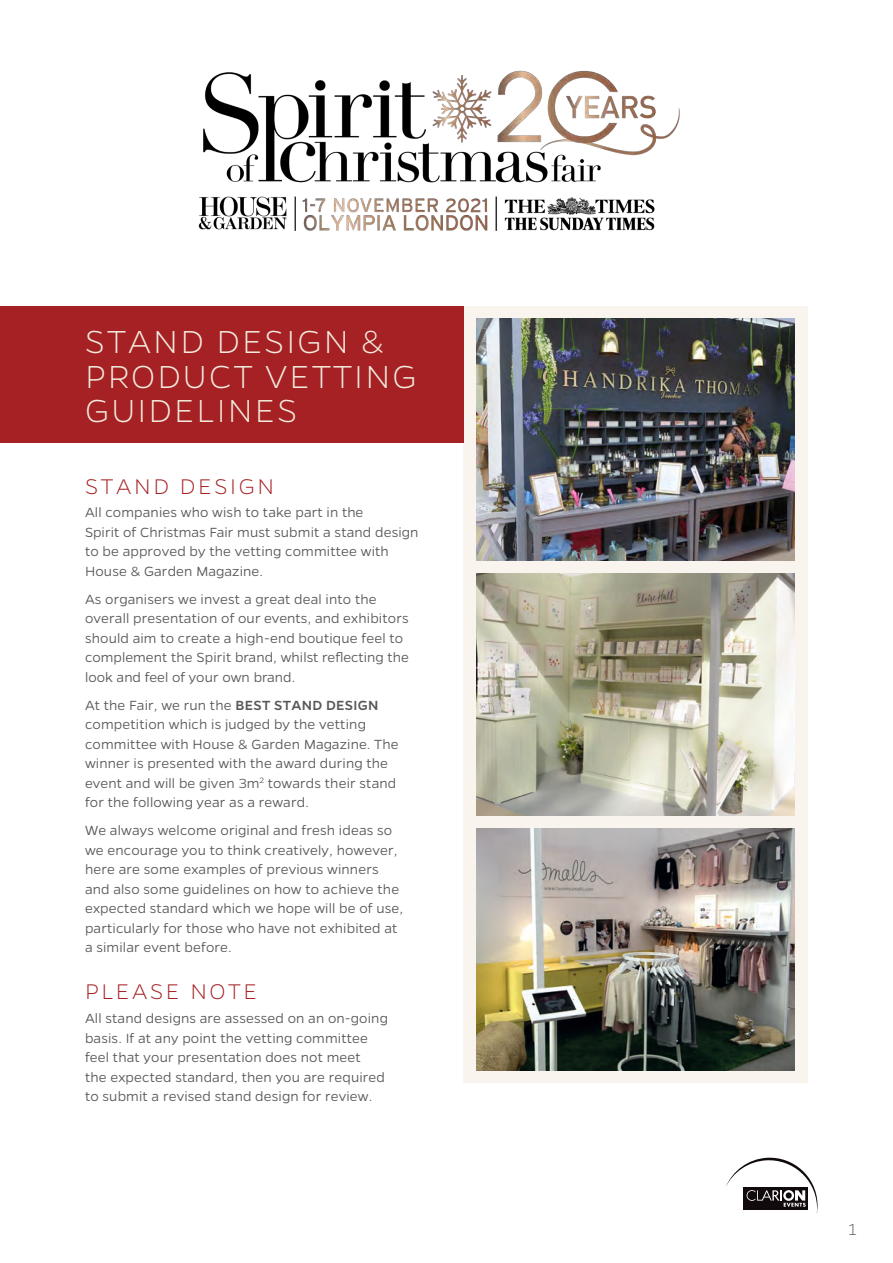
<style>
.page{position:relative;width:893px;height:1263px;background:#fff}
.page>*{position:absolute;margin:0;border:0;box-sizing:border-box;transform-origin:0 0}
.Big_Body_Copy{font:200 36px/34.5px "Gentona";letter-spacing:.06em;color:#f2ebdd}
.t1{font:200 24px "Gentona";letter-spacing:.11em;color:#a52124}
.t2{font:200 18px "Gentona";color:#585857}
.body{font:300 15px/19.5px "Gentona";letter-spacing:.01em;color:#585857}
.s1{font-weight:500}
</style>
<div class="page">
<div style="left:463px;top:306px;width:345px;height:776px;background:#f9f5ee"></div>
<img style="left:477px;top:318px;width:318px;height:242px">
<svg style="left:726px;top:1158px;width:91px;height:56px"></svg>
<img style="left:477px;top:573px;width:318px;height:242px">
<img style="left:477px;top:828px;width:318px;height:243px">
<div style="left:0;top:306px;width:463px;height:136px;background:#a52124"></div>
<img style="left:198px;top:70px;width:482px;height:161px">
<p class="Big_Body_Copy" style="left:85px;top:324px;width:333px">STAND DESIGN &amp;<br>PRODUCT VETTING<br>GUIDELINES</p>
<p class="t1" style="left:85px;top:473px;width:190px">STAND DESIGN</p>
<p class="body" style="left:85px;top:503px;width:335px">All companies who wish to take part in the<br>Spirit of Christmas Fair must submit a stand design to be approved by the vetting committee with House &amp; Garden Magazine.</p>
<p class="body" style="left:85px;top:589px;width:325px">As organisers we invest a great deal into the overall presentation of our events, and exhibitors should aim to create a high-end boutique feel to complement the Spirit brand, whilst reflecting the look and feel of your own brand.</p>
<p class="body" style="left:85px;top:695px;width:315px">At the Fair, we run the <span class="s1">BEST STAND DESIGN </span>competition which is judged by the vetting committee with House &amp; Garden Magazine. The winner is presented with the award during the event and will be given 3m<sup>2</sup> towards their stand for the following year as a reward.</p>
<p class="body" style="left:85px;top:821px;width:320px">We always welcome original and fresh ideas so we encourage you to think creatively, however, here are some examples of previous winners and also some guidelines on how to achieve the expected standard which we hope will be of use, particularly for those who have not exhibited at a similar event before.</p>
<p class="t1" style="left:85px;top:978px;width:173px">PLEASE NOTE</p>
<p class="body" style="left:85px;top:1008px;width:304px">All stand designs are assessed on an on-going basis. If at any point the vetting committee feel that your presentation does not meet<br>the expected standard, then you are required to submit a revised stand design for review.</p>
<p class="t2" style="left:848px;top:1219px;width:10px">1</p>
</div>
